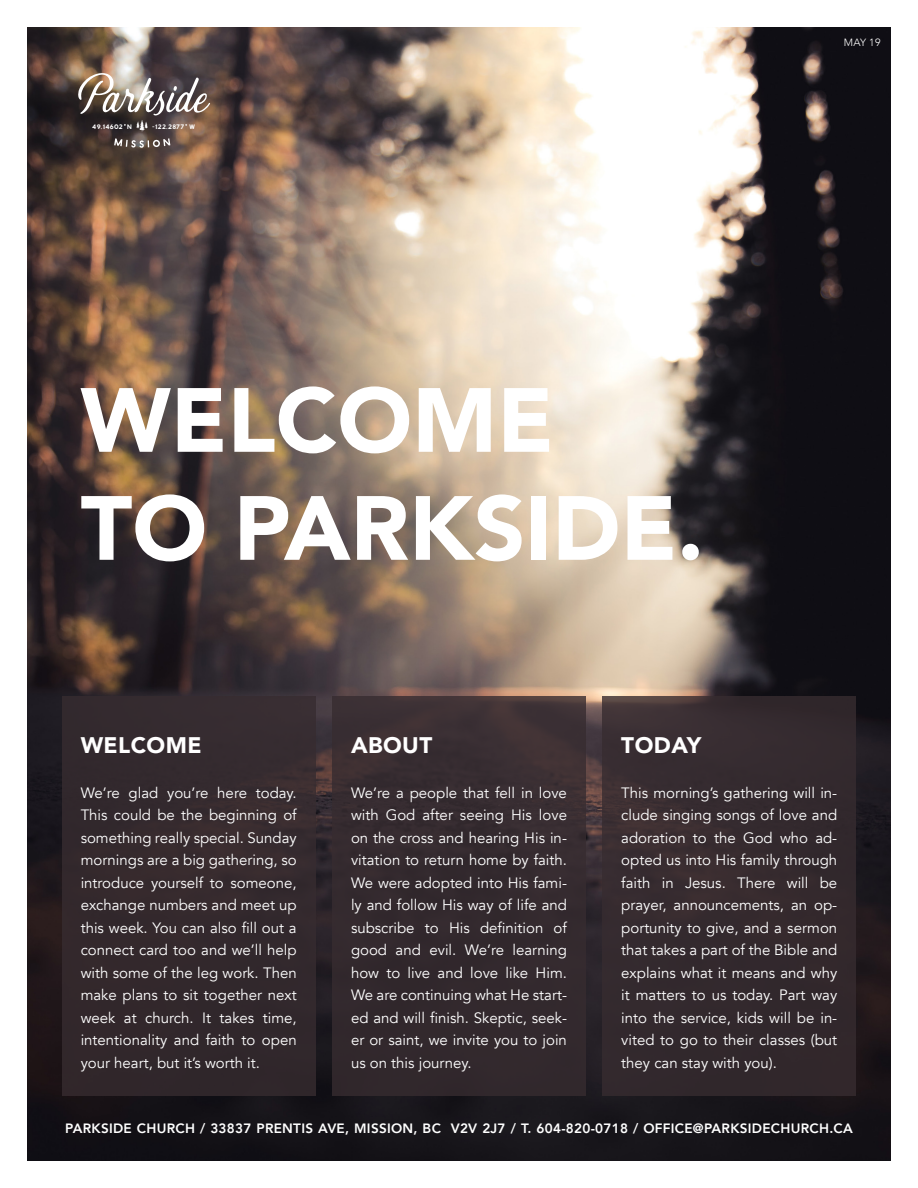
<style>
.page{position:relative;width:918px;height:1188px;background:#fff}
.page>*{position:absolute;margin:0;border:0;box-sizing:border-box;transform-origin:0 0}
.t1{font:900 90px "Avenir";color:#fff}
.t2{font:54.9px "Barley Script";color:#fff;scale:.95 1}
.t3{font:900 22.5px "Avenir";letter-spacing:.02em;color:#fff}
.t4{font:15px/22.5px "Avenir";color:#fff;text-align:justify}
.t5{font:800 13.5px "Avenir";letter-spacing:.02em;color:#fff}
.t6{font:300 10.5px "Avenir";color:#fff}
.t7{font:6px "Heinberg Rounded";letter-spacing:.1em;color:#fff;scale:.95 1}
</style>
<div class="page">
<img style="left:27px;top:27px;width:864px;height:1134px">
<div style="left:62px;top:697px;width:253px;height:399px;background:#372c30"></div>
<div style="left:332px;top:697px;width:254px;height:399px;background:#372c30"></div>
<div style="left:603px;top:697px;width:253px;height:399px;background:#372c30"></div>
<svg style="left:136px;top:120px;width:12px;height:11px"></svg>
<svg style="left:114px;top:138px;width:56px;height:10px"></svg>
<p class="t2" style="left:78px;top:58px;width:138px">Parkside</p>
<p class="t7" style="left:93px;top:122px;width:43px">49.14602 N</p>
<p class="t7" style="left:153px;top:122px;width:46px">-122.2877 W</p>
<p class="t1" style="left:81px;top:343px;width:475px">WELCOME</p>
<p class="t1" style="left:81px;top:451px;width:625px">TO PARKSIDE.</p>
<p class="t6" style="left:844px;top:36px;width:38px">MAY 19</p>
<p class="t3" style="left:81px;top:726px;width:123px">WELCOME</p>
<p class="t4" style="left:81px;top:782px;width:218px">We’re glad you’re here today.<br>This could be the beginning of something really special. Sunday mornings are a big gathering, so introduce yourself to someone, exchange numbers and meet up this week. You can also fill out a connect card too and we’ll help with some of the leg work. Then make plans to sit together next week at church. It takes time, intentionality and faith to open your heart, but it’s worth it.</p>
<p class="t3" style="left:351px;top:726px;width:83px">ABOUT</p>
<p class="t4" style="left:351px;top:782px;width:218px">We’re a people that fell in love with God after seeing His love on the cross and hearing His in&shy;vitation to return home by faith.<br>We were adopted into His fami&shy;ly and follow His way of life and subscribe to His definition of good and evil. We’re learning how to live and love like Him.<br>We are continuing what He start&shy;ed and will finish. Skeptic, seek&shy;er or saint, we invite you to join us on this journey.</p>
<p class="t3" style="left:621px;top:726px;width:82px">TODAY</p>
<p class="t4" style="left:621px;top:782px;width:218px">This morning’s gathering will in&shy;clude singing songs of love and adoration to the God who ad&shy;opted us into His family through faith in Jesus. There will be prayer, announcements, an op&shy;portunity to give, and a sermon that takes a part of the Bible and explains what it means and why it matters to us today. Part way into the service, kids will be in&shy;vited to go to their classes (but they can stay with you).</p>
<p class="t5" style="left:65px;top:1117px;width:789px">PARKSIDE CHURCH / 33837 PRENTIS AVE, MISSION, BC V2V 2J7 / T. 604-820-0718 / OFFICE@PARKSIDECHURCH.CA</p>
</div>
